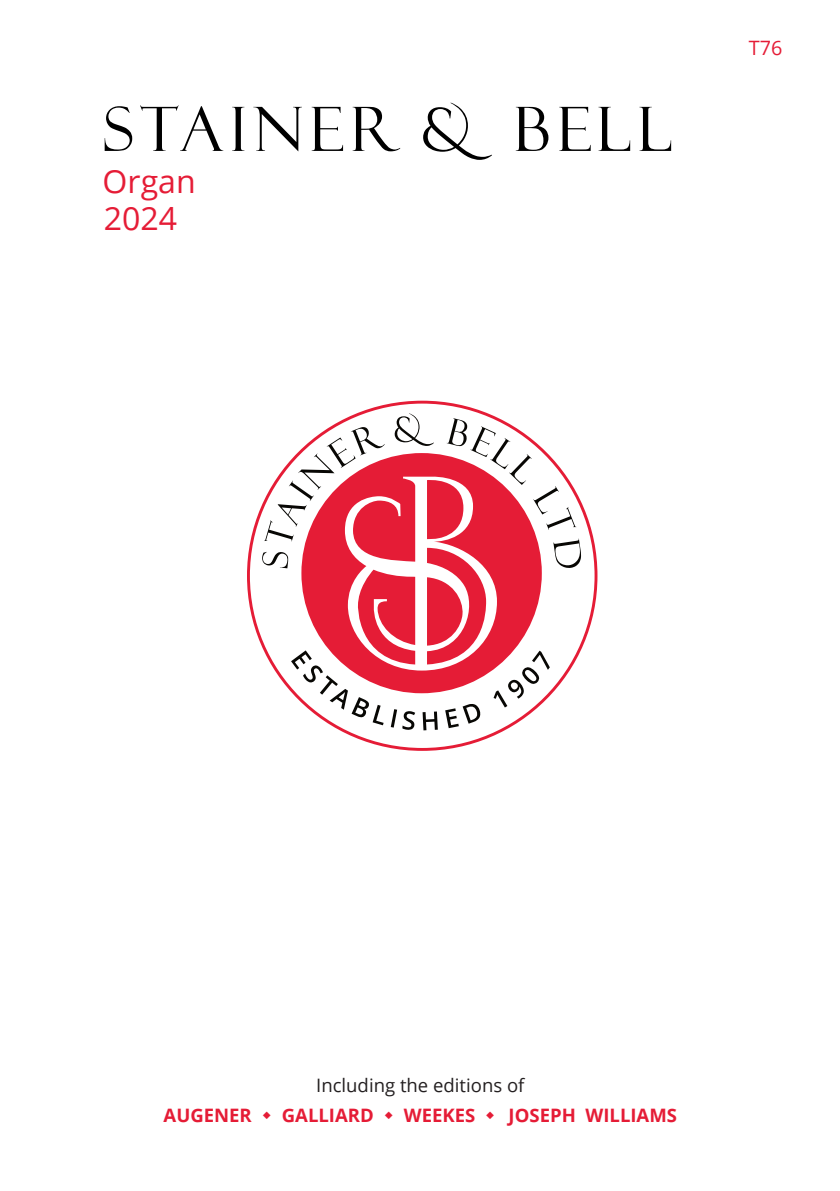
<style>
.page{position:relative;width:840px;height:1191px;background:#fff}
.page>*{position:absolute;margin:0;border:0;box-sizing:border-box;transform-origin:0 0}
.t1{font:32px/37px "Open Sans";color:#e51c36}
.t2{font:19.8px "Open Sans";color:#e51c36}
.t3{font:700 18.6px "Open Sans";color:#e51c36}
.t4{font:18.6px "Open Sans";color:#231f20}
</style>
<div class="page">
<svg style="left:301px;top:453px;width:240px;height:240px;fill:#e51c36"></svg>
<svg style="left:262px;top:552px;width:26px;height:16px"></svg>
<svg style="left:264px;top:427px;width:120px;height:114px"></svg>
<svg style="left:394px;top:413px;width:40px;height:33px"></svg>
<svg style="left:446px;top:418px;width:130px;height:112px"></svg>
<svg style="left:553px;top:538px;width:28px;height:30px"></svg>
<svg style="left:291px;top:650px;width:92px;height:75px"></svg>
<svg style="left:390px;top:709px;width:25px;height:21px"></svg>
<svg style="left:422px;top:711px;width:15px;height:19px"></svg>
<svg style="left:445px;top:704px;width:35px;height:24px"></svg>
<svg style="left:493px;top:650px;width:56px;height:57px"></svg>
<svg style="left:105px;top:106px;width:27px;height:45px"></svg>
<svg style="left:140px;top:105px;width:83px;height:46px"></svg>
<svg style="left:232px;top:107px;width:12px;height:44px"></svg>
<svg style="left:253px;top:107px;width:49px;height:44px"></svg>
<svg style="left:311px;top:107px;width:32px;height:44px"></svg>
<svg style="left:352px;top:107px;width:48px;height:44px"></svg>
<svg style="left:423px;top:103px;width:69px;height:57px"></svg>
<svg style="left:515px;top:107px;width:33px;height:44px"></svg>
<svg style="left:559px;top:107px;width:31px;height:44px"></svg>
<svg style="left:598px;top:107px;width:31px;height:44px"></svg>
<svg style="left:639px;top:107px;width:31px;height:44px"></svg>
<h1 class="t1" style="left:103px;top:166px;width:95px">Organ<br>2024</h1>
<p class="t2" style="left:748px;top:40px;width:35px">T76</p>
<p class="t4" style="left:316px;top:1078px;width:210px">Including the editions of</p>
<p class="t3" style="left:163px;top:1108px;width:90px">AUGENER</p>
<p class="t3" style="left:282px;top:1108px;width:93px">GALLIARD</p>
<p class="t3" style="left:403px;top:1108px;width:73px">WEEKES</p>
<p class="t3" style="left:508px;top:1108px;width:170px">JOSEPH WILLIAMS</p>
</div>
